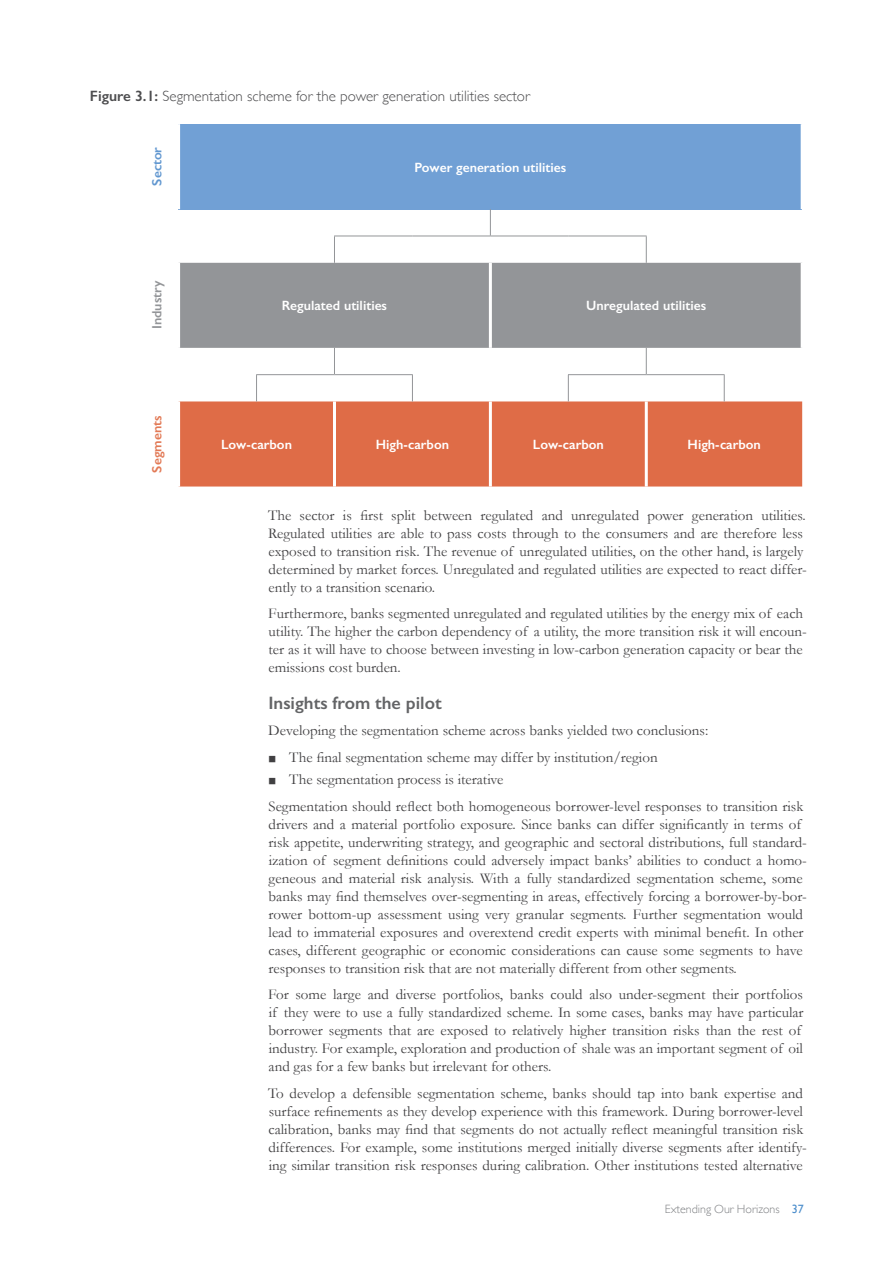
<style>
.page{position:relative;width:893px;height:1263px;background:#fff}
.page>*{position:absolute;margin:0;border:0;box-sizing:border-box;transform-origin:0 0}
.t1{font:600 18px "Gill Sans";color:#636466}
.t2{font:15px/18px "Garamond";color:#414042}
.t3{font:300 15px "Gill Sans";color:#4d4d4f}
.t4{font:600 13.5px "Gill Sans";color:#fff}
.t5{font:600 13.5px "Gill Sans";color:#939598}
.t6{font:600 13.5px "Gill Sans";color:#e27955}
.t7{font:600 13.5px "Gill Sans";color:#6197d0}
.t8{font:300 12px "Gill Sans";color:#808285}
.s1{font-weight:600}
.s2{font-weight:400;color:#4e8fcc}
</style>
<div class="page">
<div style="left:179px;top:124px;width:623px;height:85px;background:#71a0d5"></div>
<div style="left:180px;top:263px;width:621px;height:85px;background:#939598"></div>
<div style="left:180px;top:401px;width:622px;height:85px;background:#df6c47"></div>
<svg style="left:490px;top:209px;width:1px;height:27px"></svg>
<svg style="left:334px;top:348px;width:1px;height:26px"></svg>
<svg style="left:646px;top:348px;width:1px;height:26px"></svg>
<hr style="left:256px;top:374px;width:78px;height:1px;background:#939598">
<svg style="left:256px;top:375px;width:1px;height:26px"></svg>
<hr style="left:334px;top:374px;width:79px;height:1px;background:#939598">
<svg style="left:412px;top:375px;width:1px;height:26px"></svg>
<hr style="left:568px;top:374px;width:78px;height:1px;background:#939598">
<svg style="left:568px;top:375px;width:1px;height:26px"></svg>
<hr style="left:646px;top:374px;width:79px;height:1px;background:#939598">
<svg style="left:724px;top:375px;width:1px;height:26px"></svg>
<hr style="left:334px;top:236px;width:78px;height:1px;background:#939598">
<svg style="left:334px;top:236px;width:1px;height:27px"></svg>
<hr style="left:412px;top:236px;width:78px;height:1px;background:#939598">
<hr style="left:490px;top:236px;width:78px;height:1px;background:#939598">
<hr style="left:568px;top:236px;width:79px;height:1px;background:#939598">
<svg style="left:646px;top:236px;width:1px;height:27px"></svg>
<hr style="left:333px;top:401px;width:3px;height:85px;background:#fff">
<hr style="left:489px;top:401px;width:3px;height:85px;background:#fff">
<hr style="left:645px;top:401px;width:3px;height:85px;background:#fff">
<hr style="left:177px;top:124px;width:3px;height:85px;background:#fff">
<hr style="left:801px;top:124px;width:3px;height:85px;background:#fff">
<hr style="left:489px;top:263px;width:3px;height:85px;background:#fff">
<p class="t3" style="left:90px;top:84px;width:442px"><span class="s1">Figure 3.1:</span> Segmentation scheme for the power generation utilities sector</p>
<p class="t7" style="left:149px;top:186px;width:40px;rotate:-90deg">Sector</p>
<p class="t5" style="left:149px;top:329px;width:50px;rotate:-90deg">Industry</p>
<p class="t6" style="left:149px;top:472px;width:58px;rotate:-90deg">Segments</p>
<p class="t4" style="left:414px;top:159px;width:153px">Power generation utilities</p>
<p class="t4" style="left:282px;top:297px;width:107px">Regulated utilities</p>
<p class="t4" style="left:586px;top:297px;width:121px">Unregulated utilities</p>
<p class="t4" style="left:221px;top:436px;width:72px">Low-carbon</p>
<p class="t4" style="left:376px;top:436px;width:75px">High-carbon</p>
<p class="t4" style="left:533px;top:436px;width:72px">Low-carbon</p>
<p class="t4" style="left:688px;top:436px;width:75px">High-carbon</p>
<p class="t2" style="left:268px;top:506px;width:540px">The sector is first split between regulated and unregulated power generation utilities.<br>Regulated utilities are able to pass costs through to the consumers and are therefore less exposed to transition risk. The revenue of unregulated utilities, on the other hand, is largely determined by market forces. Unregulated and regulated utilities are expected to react differ&shy;ently to a transition scenario.</p>
<p class="t2" style="left:268px;top:604px;width:540px">Furthermore, banks segmented unregulated and regulated utilities by the energy mix of each utility. The higher the carbon dependency of a utility, the more transition risk it will encoun&shy;ter as it will have to choose between investing in low-carbon generation capacity or bear the emissions cost burden.</p>
<p class="t1" style="left:268px;top:692px;width:175px">Insights from the pilot</p>
<p class="t2" style="left:267px;top:717px;width:442px;line-height:26.5px">Developing the segmentation scheme across banks yielded two conclusions: ◼ The final segmentation scheme may differ by institution/region</p>
<p class="t2" style="left:267px;top:766px;width:538px;line-height:26.5px">◼ The segmentation process is iterative<br>Segmentation should reflect both homogeneous borrower-level responses to transition risk</p>
<p class="t2" style="left:268px;top:815px;width:540px">drivers and a material portfolio exposure. Since banks can differ significantly in terms of risk appetite, underwriting strategy, and geographic and sectoral distributions, full standard&shy;ization of segment definitions could adversely impact banks’ abilities to conduct a homo&shy;geneous and material risk analysis. With a fully standardized segmentation scheme, some banks may find themselves over-segmenting in areas, effectively forcing a borrower-by-bor&shy;rower bottom-up assessment using very granular segments. Further segmentation would lead to immaterial exposures and overextend credit experts with minimal benefit. In other cases, different geographic or economic considerations can cause some segments to have responses to transition risk that are not materially different from other segments.</p>
<p class="t2" style="left:268px;top:985px;width:537px">For some large and diverse portfolios, banks could also under-segment their portfolios if they were to use a fully standardized scheme. In some cases, banks may have particular borrower segments that are exposed to relatively higher transition risks than the rest of industry. For example, exploration and production of shale was an important segment of oil and gas for a few banks but irrelevant for others.</p>
<p class="t2" style="left:268px;top:1084px;width:540px">To develop a defensible segmentation scheme, banks should tap into bank expertise and surface refinements as they develop experience with this framework. During borrower-level calibration, banks may find that segments do not actually reflect meaningful transition risk differences. For example, some institutions merged initially diverse segments after identify&shy;ing similar transition risk responses during calibration. Other institutions tested alternative</p>
<p class="t8" style="left:665px;top:1200px;width:140px">Extending Our Horizons <span class="s2">37</span></p>
</div>
